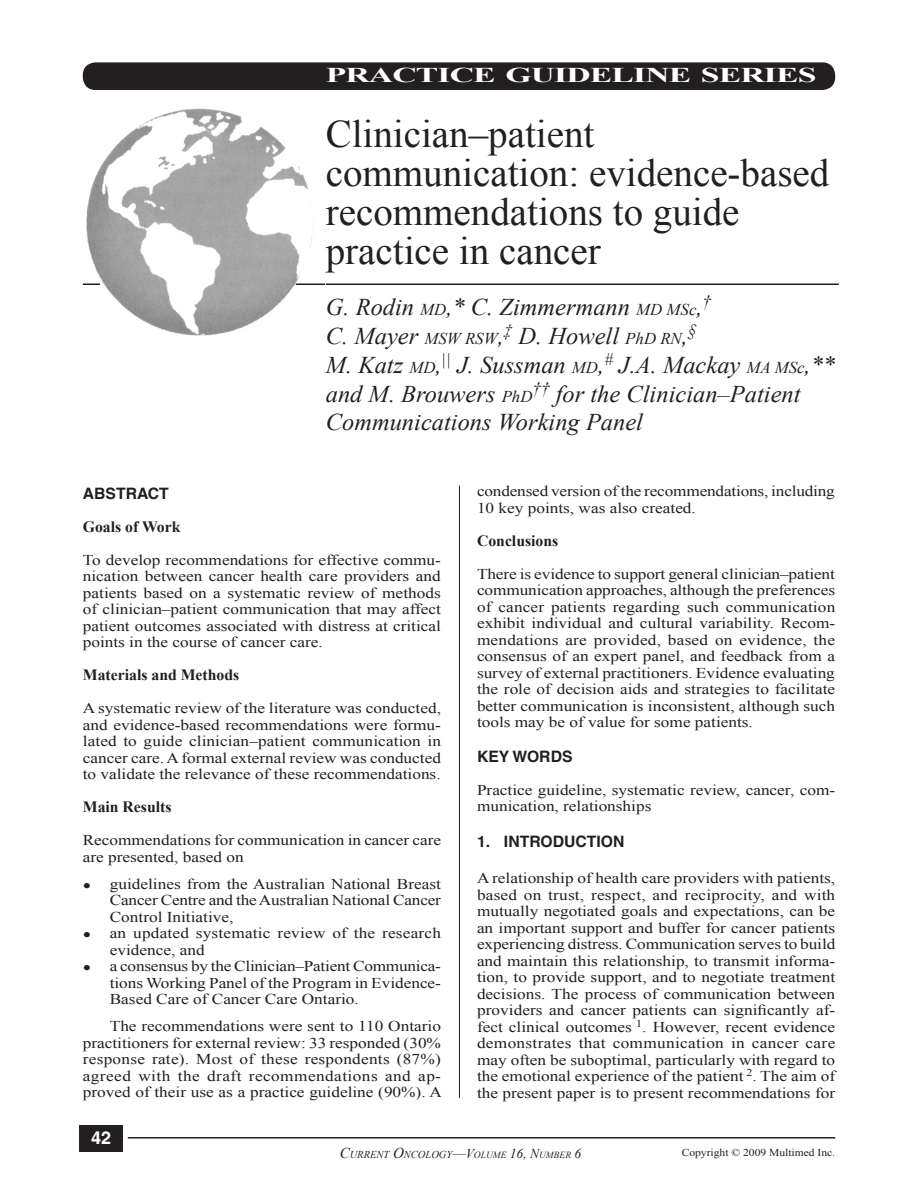
<style>
.page{position:relative;width:918px;height:1188px;background:#fff}
.page>*{position:absolute;margin:0;border:0;box-sizing:border-box;transform-origin:0 0}
.t1{font:39px/39px "Times New Roman";color:#231f20}
.Author{font:italic 24px/28.8px "Times New Roman";color:#231f20}
.Reverse_bar{font:700 21px "Times New Roman";letter-spacing:-.025em;color:#fff;scale:1.6 1}
.t2{font:700 18px "Helvetica LT";color:#fff}
.Subhead_2{font:700 15.75px "Times New Roman";color:#231f20}
.Subhead_1{font:700 15.75px "Helvetica LT";color:#231f20}
.Body_text_1st_para{font:15px/16.5px "Times New Roman";color:#231f20;text-align:justify;scale:1.15 1}
.Body_text{font:15px/16.5px "Times New Roman";color:#231f20;text-align:justify;scale:1.15 1}
.t3{font:italic 10.5px "Times New Roman";color:#231f20}
.Body_text_1st_para-2{font:10.5px "Times New Roman";color:#231f20;scale:1.1 1}
.s1{font-size:16.5px}
.s2{font-size:12px}
.s3{font-size:15px}
.s4{font-size:13.5px}
.s5{font-size:9.45px}
</style>
<div class="page">
<div style="left:80px;top:1125px;width:43px;height:27px;background:#231f20"></div>
<hr style="left:128px;top:1137px;width:707px;height:1px;background:#231f20">
<div style="left:84px;top:63px;width:750px;height:26px;background:#231f20;border-radius:12px"></div>
<div style="left:83px;top:62px;width:752px;height:28px;border:2px solid #231f20;border-radius:12px"></div>
<hr style="left:83px;top:284px;width:756px;height:1px;background:#231f20">
<img style="left:82px;top:108px;width:243px;height:228px">
<svg style="left:83px;top:284px;width:17px;height:1px"></svg>
<svg style="left:296px;top:284px;width:29px;height:1px"></svg>
<hr style="left:459px;top:486px;width:1px;height:612px;background:#231f20">
<p class="Reverse_bar" style="left:326px;top:60px;width:308px">PRACTICE GUIDELINE SERIES</p>
<p class="t1" style="left:326px;top:114px;width:505px">Clinician–patient communication: evidence-based recommendations to guide practice in cancer</p>
<p class="Author" style="left:326px;top:292px;width:511px">G. Rodin <span class="s1">MD</span>,* C. Zimmermann <span class="s1">MD MSc</span>,<sup>†<br></sup>C. Mayer <span class="s1">MSW RSW</span>,<sup>‡</sup> D. Howell <span class="s1">PhD RN</span>,<sup>§<br></sup>M. Katz <span class="s1">MD</span>,<sup>||</sup> J. Sussman <span class="s1">MD</span>,<sup>#</sup> J.A. Mackay <span class="s1">MA MSc</span>,** and M. Brouwers <span class="s1">PhD</span><sup>††</sup> for the Clinician–Patient Communications Working Panel</p>
<p class="Subhead_1" style="left:83px;top:483px;width:87px">ABSTRACT</p>
<p class="Subhead_2" style="left:83px;top:515px;width:99px">Goals of Work</p>
<p class="Body_text_1st_para" style="left:83px;top:551px;width:313px">To develop recommendations for effective commu&shy;nication between cancer health care providers and patients based on a systematic review of methods of clinician–patient communication that may affect patient outcomes associated with distress at critical points in the course of cancer care.</p>
<p class="Subhead_2" style="left:83px;top:664px;width:158px">Materials and Methods</p>
<p class="Body_text_1st_para" style="left:83px;top:700px;width:313px">A systematic review of the literature was conducted, and evidence-based recommendations were formu&shy;lated to guide clinician–patient communication in cancer care. A formal external review was conducted to validate the relevance of these recommendations.</p>
<p class="Subhead_2" style="left:83px;top:796px;width:90px">Main Results</p>
<p class="Body_text_1st_para" style="left:83px;top:832px;width:313px">Recommendations for communication in cancer care are presented, based on</p>
<p class="Body_text_1st_para" style="left:110px;top:875px;width:290px;text-indent:-27px"><span class="s2">●</span> guidelines from the Australian National Breast Cancer Centre and the Australian National Cancer Control Initiative,</p>
<p class="Body_text_1st_para" style="left:110px;top:925px;width:290px;text-indent:-27px"><span class="s2">●</span> an updated systematic review of the research evidence, and</p>
<p class="Body_text_1st_para" style="left:110px;top:958px;width:290px;text-indent:-27px"><span class="s2">●</span> a consensus by the Clinician–Patient Communica&shy;tions Working Panel of the Program in Evidence-Based Care of Cancer Care Ontario.</p>
<p class="Body_text" style="left:83px;top:1018px;width:314px;text-indent:27px">The recommendations were sent to 110 Ontario practitioners for external review: 33 responded (30% response rate). Most of these respondents (87%) agreed with the draft recommendations and ap&shy;proved of their use as a practice guideline (90%). A</p>
<p class="t2" style="left:91px;top:1127px;width:22px">42</p>
<p class="Body_text" style="left:477px;top:483px;width:313px">condensed version of the recommendations, including<br>10 key points, was also created.</p>
<p class="Subhead_2" style="left:477px;top:529px;width:83px">Conclusions</p>
<p class="Body_text_1st_para" style="left:477px;top:565px;width:313px">There is evidence to support general clinician–patient communication approaches, although the preferences of cancer patients regarding such communication exhibit individual and cultural variability. Recom&shy;mendations are provided, based on evidence, the consensus of an expert panel, and feedback from a survey of external practitioners. Evidence evaluating the role of decision aids and strategies to facilitate better communication is inconsistent, although such tools may be of value for some patients.</p>
<p class="Subhead_1" style="left:477px;top:746px;width:97px">KEY WORDS</p>
<p class="Body_text_1st_para" style="left:477px;top:781px;width:313px">Practice guideline, systematic review, cancer, com&shy;munication, relationships</p>
<p class="Subhead_1" style="left:477px;top:832px;width:149px">1. INTRODUCTION</p>
<p class="Body_text_1st_para" style="left:477px;top:870px;width:313px">A relationship of health care providers with patients, based on trust, respect, and reciprocity, and with mutually negotiated goals and expectations, can be an important support and buffer for cancer patients experiencing distress. Communication serves to build and maintain this relationship, to transmit informa&shy;tion, to provide support, and to negotiate treatment decisions. The process of communication between providers and cancer patients can significantly af&shy;fect clinical outcomes <sup>1</sup>. However, recent evidence demonstrates that communication in cancer care may often be suboptimal, particularly with regard to the emotional experience of the patient <sup>2</sup>. The aim of the present paper is to present recommendations for</p>
<p class="t3" style="left:340px;top:1147px;width:243px"><span class="s3">C</span>URRENT <span class="s3">O</span>NCOLOGY<span class="s3">—</span><span class="s4">V</span><span class="s5">OLUME</span> <span class="s4">16, N</span><span class="s5">UMBER</span> <span class="s4">6</span></p>
<p class="Body_text_1st_para-2" style="left:682px;top:1146px;width:141px">Copyright © 2009 Multimed Inc.</p>
</div>
